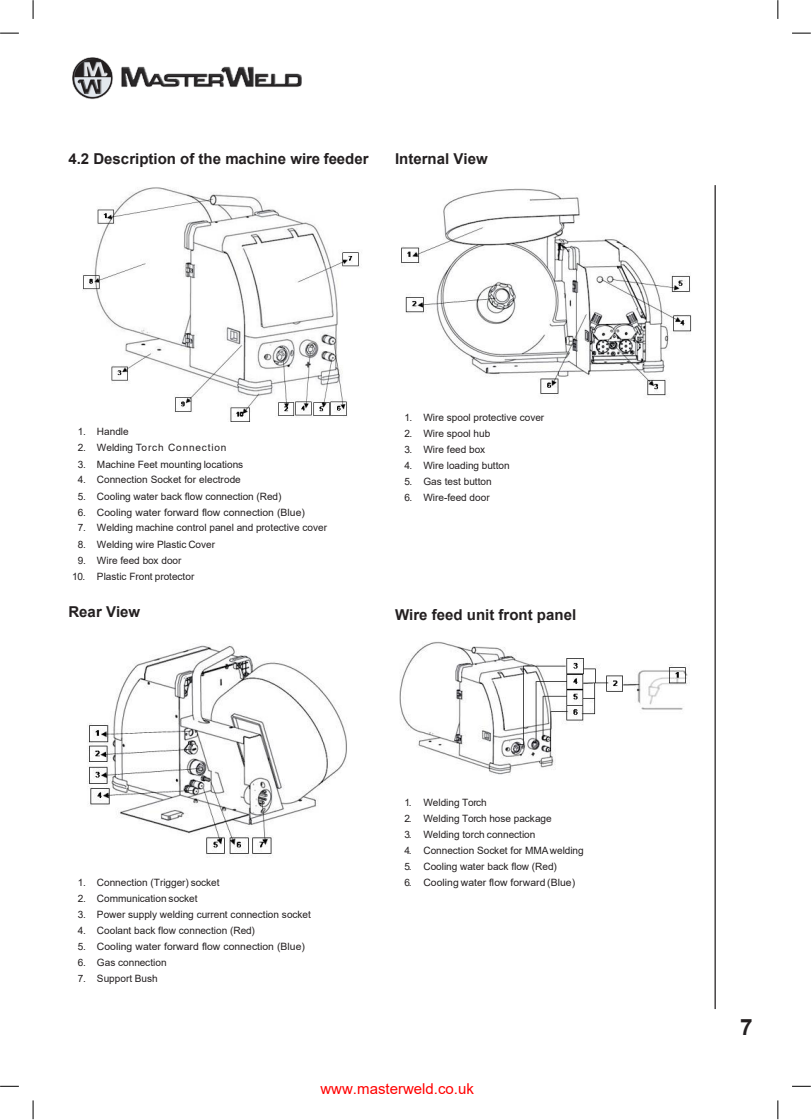
<style>
.page{position:relative;width:811px;height:1120px;background:#fff}
.page>*{position:absolute;margin:0;border:0;box-sizing:border-box;transform-origin:0 0}
.t1{font:700 22.5px "Arial";color:#231f20}
.t2{font:700 15px "Arial";color:#231f20}
.t3{font:15px "Arial";color:#f00}
.t4{font:10px "Arial";color:#231f20}
.t5{font:10px "Arial";letter-spacing:.08em;color:#231f20}
</style>
<div class="page">
<svg style="left:33px;top:0;width:1px;height:19px"></svg>
<svg style="left:777px;top:0;width:1px;height:19px"></svg>
<svg style="left:0;top:33px;width:19px;height:1px"></svg>
<svg style="left:792px;top:33px;width:18px;height:1px"></svg>
<svg style="left:33px;top:1100px;width:1px;height:18px"></svg>
<svg style="left:777px;top:1100px;width:1px;height:18px"></svg>
<svg style="left:0;top:1085px;width:19px;height:1px"></svg>
<svg style="left:792px;top:1085px;width:18px;height:1px"></svg>
<img style="left:72px;top:58px;width:229px;height:41px">
<img style="left:401px;top:188px;width:291px;height:208px">
<img style="left:399px;top:641px;width:289px;height:134px">
<img style="left:83px;top:187px;width:277px;height:234px">
<img style="left:88px;top:645px;width:259px;height:211px">
<hr style="left:714px;top:185px;width:1px;height:823px;background:#231f20">
<h2 class="t2" style="left:68px;top:153px;width:302px">4.2 Description of the machine wire feeder</h2>
<h2 class="t2" style="left:395px;top:153px;width:94px">Internal View</h2>
<p class="t4" style="left:78px;top:428px;width:52px">1. Handle</p>
<p class="t5" style="left:78px;top:444px;width:150px">2. Welding Torch Connection</p>
<p class="t4" style="left:78px;top:460px;width:167px">3. Machine Feet mounting locations</p>
<p class="t4" style="left:78px;top:476px;width:164px">4. Connection Socket for electrode</p>
<p class="t4" style="left:78px;top:492px;width:205px">5. Cooling water back flow connection (Red)</p>
<p class="t4" style="left:78px;top:508px;width:228px">6. Cooling water forward flow connection (Blue)</p>
<p class="t4" style="left:78px;top:524px;width:250px">7. Welding machine control panel and protective cover</p>
<p class="t4" style="left:78px;top:540px;width:139px">8. Welding wire Plastic Cover</p>
<p class="t4" style="left:78px;top:556px;width:105px">9. Wire feed box door</p>
<p class="t4" style="left:72px;top:572px;width:123px">10. Plastic Front protector</p>
<h2 class="t2" style="left:68px;top:605px;width:73px">Rear View</h2>
<p class="t4" style="left:404px;top:413px;width:141px">1. Wire spool protective cover</p>
<p class="t4" style="left:404px;top:429px;width:87px">2. Wire spool hub</p>
<p class="t4" style="left:404px;top:445px;width:82px">3. Wire feed box</p>
<p class="t4" style="left:404px;top:461px;width:107px">4. Wire loading button</p>
<p class="t4" style="left:404px;top:477px;width:89px">5. Gas test button</p>
<p class="t4" style="left:404px;top:493px;width:87px">6. Wire-feed door</p>
<h2 class="t2" style="left:395px;top:609px;width:182px">Wire feed unit front panel</h2>
<p class="t4" style="left:78px;top:878px;width:143px">1. Connection (Trigger) socket</p>
<p class="t4" style="left:78px;top:894px;width:121px">2. Communication socket</p>
<p class="t4" style="left:78px;top:910px;width:234px">3. Power supply welding current connection socket</p>
<p class="t4" style="left:78px;top:926px;width:178px">4. Coolant back flow connection (Red)</p>
<p class="t4" style="left:78px;top:942px;width:228px">5. Cooling water forward flow connection (Blue)</p>
<p class="t4" style="left:78px;top:958px;width:90px">6. Gas connection</p>
<p class="t4" style="left:78px;top:974px;width:81px">7. Support Bush</p>
<p class="t4" style="left:404px;top:798px;width:84px">1. Welding Torch</p>
<p class="t4" style="left:404px;top:814px;width:149px">2. Welding Torch hose package</p>
<p class="t4" style="left:404px;top:830px;width:132px">3. Welding torch connection</p>
<p class="t4" style="left:404px;top:846px;width:181px">4. Connection Socket for MMA welding</p>
<p class="t4" style="left:404px;top:862px;width:154px">5. Cooling water back flow (Red)</p>
<p class="t4" style="left:404px;top:878px;width:172px">6. Cooling water flow forward (Blue)</p>
<h2 class="t3" style="left:320px;top:1082px;width:155px">www.masterweld.co.uk</h2>
<h1 class="t1" style="left:739px;top:1018px;width:14px">7</h1>
</div>
